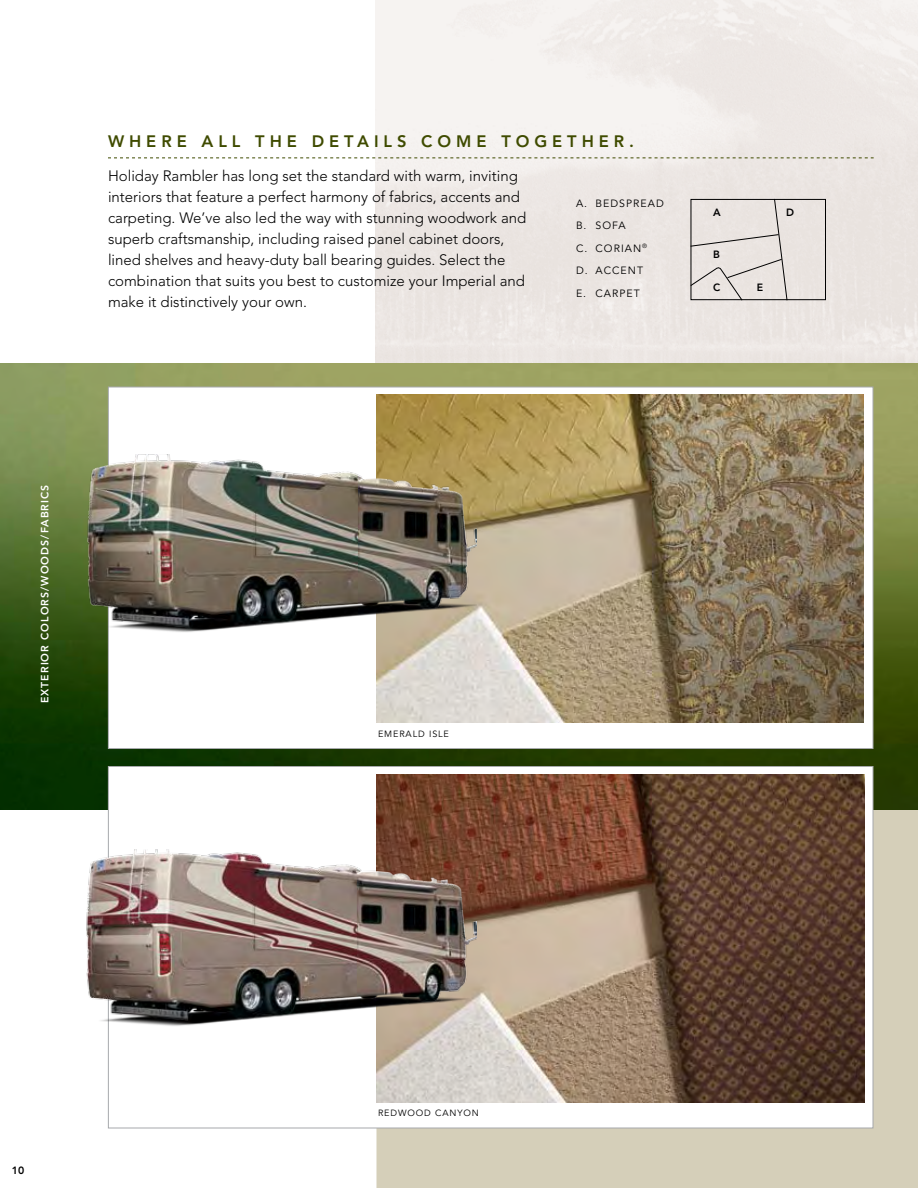
<style>
.page{position:relative;width:918px;height:1188px;background:#fff}
.page>*{position:absolute;margin:0;border:0;box-sizing:border-box;transform-origin:0 0}
.t1{font:800 16.5px "Avenir";letter-spacing:.3em;color:#3f4b00}
.t2{font:300 15px/21px "Avenir";color:#000}
.t3{font:10.5px/22.5px "Avenir";letter-spacing:.1em;color:#000}
.t4{font:800 10.5px "Avenir";letter-spacing:.1em;color:#fff}
.t5{font:800 10.5px "Avenir";color:#000}
.t6{font:9px "Avenir";letter-spacing:.1em;color:#000}
</style>
<div class="page">
<img style="left:375px;top:0;width:543px;height:364px">
<div style="left:376px;top:810px;width:542px;height:378px;background:#d5cfb9"></div>
<img style="left:0;top:364px;width:918px;height:446px">
<div style="left:108px;top:387px;width:765px;height:361px;background:#fff"></div>
<div style="left:108px;top:766px;width:765px;height:362px;background:#fff"></div>
<img style="left:377px;top:394px;width:487px;height:329px">
<img style="left:377px;top:775px;width:487px;height:328px">
<svg style="left:108px;top:158px;width:766px;height:1px"></svg>
<div style="left:691px;top:199px;width:135px;height:101px;border:1px solid #000"></div>
<svg style="left:690px;top:198px;width:98px;height:103px;background:#dbd6d2"></svg>
<img style="left:82px;top:454px;width:394px;height:187px">
<img style="left:86px;top:849px;width:390px;height:185px">
<p class="t1" style="left:108px;top:131px;width:528px">WHERE ALL THE DETAILS COME TOGETHER.</p>
<p class="t2" style="left:108px;top:165px;width:420px">Holiday Rambler has long set the standard with warm, inviting interiors that feature a perfect harmony of fabrics, accents and carpeting. We’ve also led the way with stunning woodwork and superb craftsmanship, including raised panel cabinet doors, lined shelves and heavy-duty ball bearing guides. Select the combination that suits you best to customize your Imperial and make it distinctively your own.</p>
<p class="t3" style="left:576px;top:192px;width:89px">A. BEDSPREAD<br>B. SOFA<br>C. CORIAN<sup>®<br></sup>D. ACCENT<br>E. CARPET</p>
<p class="t5" style="left:713px;top:207px;width:9px">A</p>
<p class="t5" style="left:713px;top:248px;width:8px">B</p>
<p class="t5" style="left:713px;top:281px;width:9px">C</p>
<p class="t5" style="left:757px;top:281px;width:8px">E</p>
<p class="t5" style="left:786px;top:207px;width:9px">D</p>
<p class="t4" style="left:39px;top:703px;width:220px;rotate:-90deg">EXTERIOR COLORS/WOODS/FABRICS</p>
<p class="t6" style="left:378px;top:729px;width:72px">EMERALD ISLE</p>
<p class="t5" style="left:12px;top:1164px;width:14px">10</p>
<p class="t6" style="left:378px;top:1108px;width:102px">REDWOOD CANYON</p>
</div>
